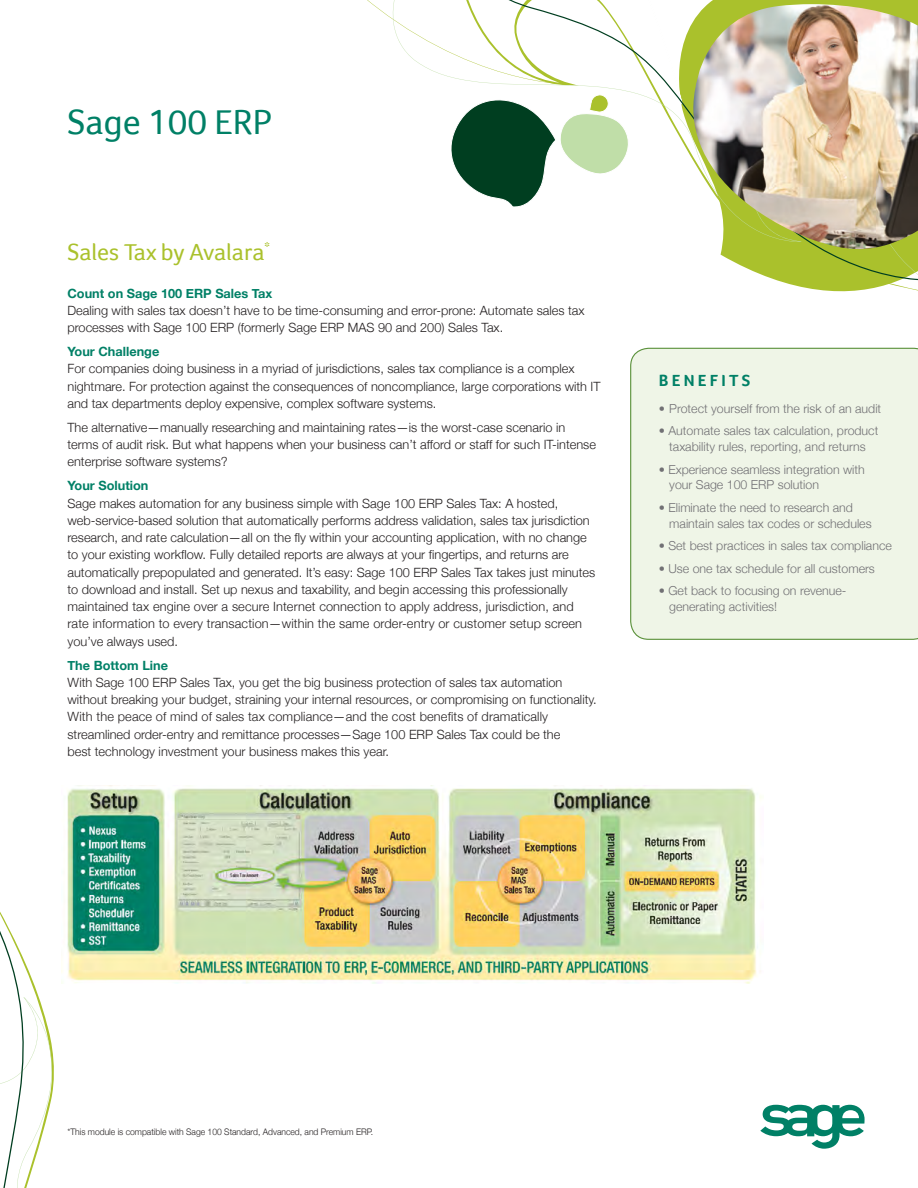
<style>
.page{position:relative;width:918px;height:1188px;background:#fff}
.page>*{position:absolute;margin:0;border:0;box-sizing:border-box;transform-origin:0 0}
.t1{font:36px "Foco";color:#008066}
.t2{font:24px "Foco";color:#aac12c}
.Sidebar{font:700 16.5px "Foco";letter-spacing:.2em;color:#008066}
.Body_Copy{font:300 12.75px/17.2px "Helvetica Neue";color:#231f20}
.Subheads{font:700 12.75px "Helvetica Neue";color:#008066}
.Sidebar-2{font:300 12.3px/15.8px "Helvetica Neue";color:#717074}
.t3{font:300 9px "Helvetica Neue";color:#231f20;scale:.95 1}
</style>
<div class="page">
<svg style="left:776px;top:280px;width:142px;height:12px;fill:#aac12c"></svg>
<svg style="left:367px;top:0;width:551px;height:280px"></svg>
<svg style="left:0;top:912px;width:62px;height:276px"></svg>
<img style="left:692px;top:4px;width:226px;height:247px">
<div style="left:630px;top:348px;width:288px;height:292px;background:#eff5e7"></div>
<img style="left:67px;top:788px;width:695px;height:196px">
<svg style="left:760px;top:1105px;width:105px;height:44px"></svg>
<p class="t1" style="left:68px;top:101px;width:206px">Sage 100 ERP</p>
<p class="t2" style="left:68px;top:238px;width:204px">Sales Tax by Avalara<sup>*</sup></p>
<p class="Subheads" style="left:68px;top:285px;width:206px">Count on Sage 100 ERP Sales Tax</p>
<p class="Body_Copy" style="left:68px;top:301px;width:519px">Dealing with sales tax doesn’t have to be time-consuming and error-prone: Automate sales tax processes with Sage 100 ERP (formerly Sage ERP MAS 90 and 200) Sales Tax.</p>
<p class="Subheads" style="left:68px;top:344px;width:93px">Your Challenge</p>
<p class="Body_Copy" style="left:68px;top:360px;width:535px">For companies doing business in a myriad of jurisdictions, sales tax compliance is a complex nightmare. For protection against the consequences of noncompliance, large corporations with IT and tax departments deploy expensive, complex software systems.</p>
<p class="Body_Copy" style="left:68px;top:418px;width:530px">The alternative—manually researching and maintaining rates—is the worst-case scenario in terms of audit risk. But what happens when your business can’t afford or staff for such IT-intense enterprise software systems?</p>
<p class="Subheads" style="left:68px;top:478px;width:82px">Your Solution</p>
<p class="Body_Copy" style="left:68px;top:494px;width:529px">Sage makes automation for any business simple with Sage 100 ERP Sales Tax: A hosted, web-service-based solution that automatically performs address validation, sales tax jurisdiction research, and rate calculation—all on the fly within your accounting application, with no change to your existing workflow. Fully detailed reports are always at your fingertips, and returns are automatically prepopulated and generated. It’s easy: Sage 100 ERP Sales Tax takes just minutes to download and install. Set up nexus and taxability, and begin accessing this professionally maintained tax engine over a secure Internet connection to apply address, jurisdiction, and rate information to every transaction—within the same order-entry or customer setup screen you’ve always used.</p>
<p class="Subheads" style="left:68px;top:657px;width:102px">The Bottom Line</p>
<p class="Body_Copy" style="left:68px;top:673px;width:531px">With Sage 100 ERP Sales Tax, you get the big business protection of sales tax automation without breaking your budget, straining your internal resources, or compromising on functionality.<br>With the peace of mind of sales tax compliance—and the cost benefits of dramatically streamlined order-entry and remittance processes—Sage 100 ERP Sales Tax could be the<br>best technology investment your business makes this year.</p>
<p class="Sidebar" style="left:659px;top:371px;width:93px">BENEFITS</p>
<p class="Sidebar-2" style="left:659px;top:400px;width:224px">• Protect yourself from the risk of an audit</p>
<p class="Sidebar-2" style="left:659px;top:423px;width:221px;text-align:center">• Automate sales tax calculation, product taxability rules, reporting, and returns</p>
<p class="Sidebar-2" style="left:669px;top:461px;width:197px;text-indent:-10px">• Experience seamless integration with your Sage 100 ERP solution</p>
<p class="Sidebar-2" style="left:669px;top:499px;width:204px;text-indent:-10px">• Eliminate the need to research and maintain sales tax codes or schedules</p>
<p class="Sidebar-2" style="left:659px;top:538px;width:235px">• Set best practices in sales tax compliance</p>
<p class="Sidebar-2" style="left:659px;top:560px;width:218px">• Use one tax schedule for all customers</p>
<p class="Sidebar-2" style="left:669px;top:583px;width:179px;text-indent:-10px">• Get back to focusing on revenue&shy;generating activities!</p>
<p class="t3" style="left:68px;top:1126px;width:323px">*This module is compatible with Sage 100 Standard, Advanced, and Premium ERP.</p>
</div>
